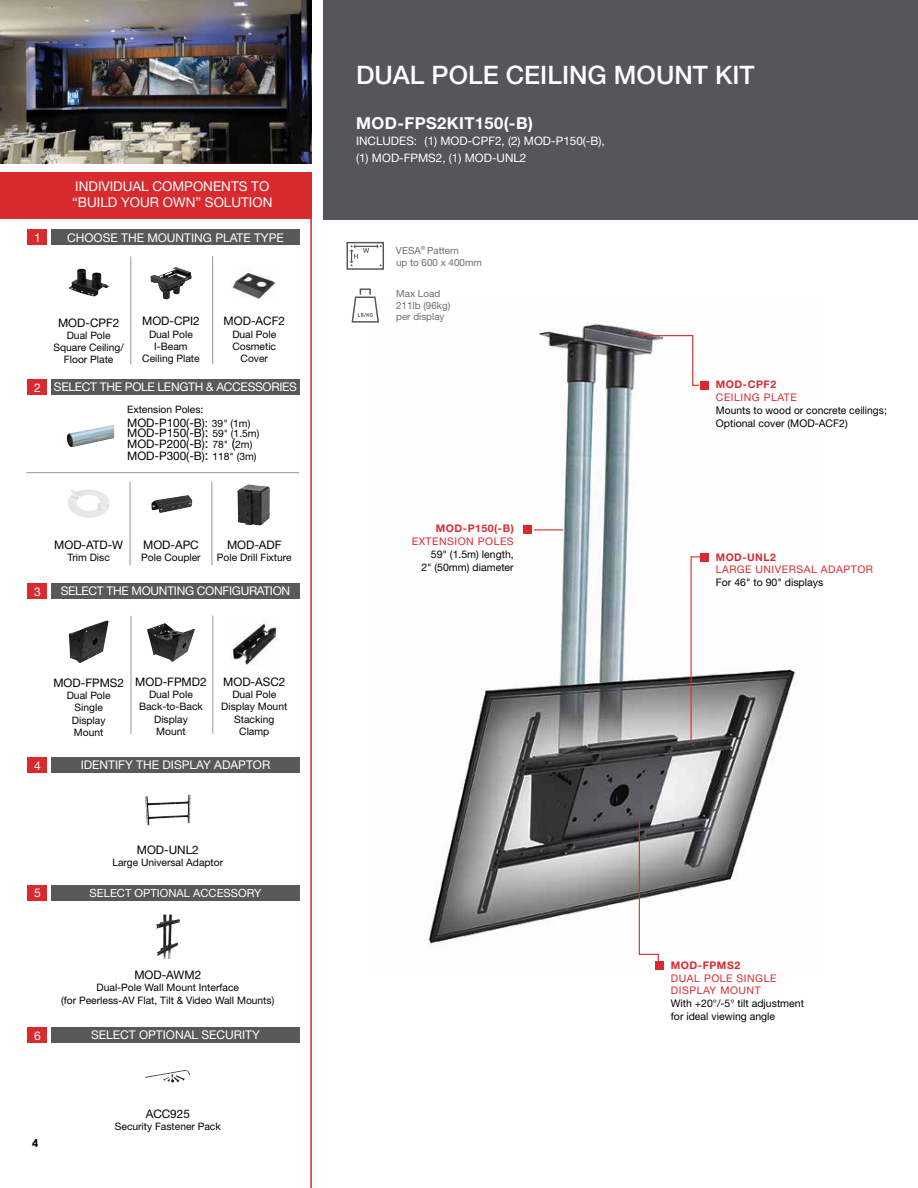
<style>
.page{position:relative;width:918px;height:1188px;background:#fff}
.page>*{position:absolute;margin:0;border:0;box-sizing:border-box;transform-origin:0 0}
.t1{font:500 25.5px "Helvetica Neue LT Std";color:#fff}
.t2{font:700 16.5px "Helvetica Neue LT Std";letter-spacing:.025em;color:#fff}
.t3{font:13.5px/16.2px "Helvetica Neue LT Std";color:#fff}
.t4{font:12px "Helvetica Neue LT Std";color:#fff}
.t5{font:12px "Helvetica Neue LT Std";letter-spacing:-.025em;color:#fff}
.t6{font:11.7px/10.5px "Helvetica Neue LT Std";color:#000}
.t7{font:11.7px/16.4px "Helvetica Neue LT Std";color:#fff}
.t8{font:11.25px "Helvetica Neue LT Std";color:#fff}
.t9{font:700 10.8px "Century Gothic";color:#000}
.t10{font:10.5px/12.8px "Helvetica Neue LT Std";color:#000}
.t11{font:10.5px/12.8px "Helvetica Neue LT Std";letter-spacing:.05em;color:#d92b2f}
.t12{font:700 10.5px "Helvetica Neue LT Std";letter-spacing:.05em;color:#d92b2f}
.t13{font:10.2px/12.3px "Helvetica Neue LT Std";color:#000;text-align:center}
.t14{font:9.9px/11.9px "Helvetica Neue LT Std";color:#6d6e71}
.s1{font-size:10.2px}
.s2{font-size:13.2px}
</style>
<div class="page">
<img style="left:371px;top:322px;width:425px;height:625px">
<div style="left:51px;top:885px;width:249px;height:15px;background:#58595b"></div>
<div style="left:51px;top:1028px;width:249px;height:15px;background:#58595b"></div>
<div style="left:51px;top:584px;width:249px;height:15px;background:#58595b"></div>
<div style="left:51px;top:758px;width:249px;height:15px;background:#58595b"></div>
<div style="left:51px;top:230px;width:249px;height:15px;background:#58595b"></div>
<div style="left:27px;top:230px;width:20px;height:15px;background:#d92b2f"></div>
<div style="left:324px;top:0;width:594px;height:219px;background:#55565a"></div>
<img style="left:0;top:0;width:312px;height:163px">
<div style="left:0;top:173px;width:312px;height:46px;background:#d92b2f"></div>
<div style="left:700px;top:382px;width:9px;height:8px;background:#d92b2f"></div>
<svg style="left:638px;top:819px;width:21px;height:142px"></svg>
<div style="left:655px;top:961px;width:9px;height:9px;background:#d92b2f"></div>
<svg style="left:632px;top:335px;width:68px;height:52px"></svg>
<svg style="left:690px;top:556px;width:15px;height:186px"></svg>
<div style="left:700px;top:553px;width:9px;height:9px;background:#d92b2f"></div>
<svg style="left:534px;top:529px;width:29px;height:1px"></svg>
<div style="left:523px;top:525px;width:9px;height:9px;background:#d92b2f"></div>
<img style="left:69px;top:620px;width:40px;height:43px">
<img style="left:147px;top:623px;width:48px;height:39px">
<img style="left:145px;top:795px;width:46px;height:30px">
<img style="left:232px;top:620px;width:47px;height:45px">
<img style="left:232px;top:271px;width:44px;height:28px">
<hr style="left:310px;top:173px;width:2px;height:1015px;background:#d92b2f">
<img style="left:145px;top:1070px;width:45px;height:12px">
<img style="left:156px;top:915px;width:24px;height:44px">
<img style="left:237px;top:484px;width:33px;height:41px">
<img style="left:151px;top:495px;width:41px;height:18px">
<img style="left:68px;top:489px;width:42px;height:29px">
<img style="left:150px;top:267px;width:42px;height:33px">
<img style="left:69px;top:269px;width:40px;height:27px">
<div style="left:27px;top:380px;width:20px;height:15px;background:#d92b2f"></div>
<div style="left:27px;top:584px;width:20px;height:15px;background:#d92b2f"></div>
<div style="left:27px;top:758px;width:20px;height:15px;background:#d92b2f"></div>
<div style="left:27px;top:885px;width:20px;height:15px;background:#d92b2f"></div>
<div style="left:27px;top:1028px;width:20px;height:15px;background:#d92b2f"></div>
<div style="left:51px;top:380px;width:249px;height:15px;background:#58595b"></div>
<img style="left:67px;top:425px;width:47px;height:22px">
<div style="left:347px;top:242px;width:37px;height:28px;border:1px solid #55565a"></div>
<svg style="left:349px;top:244px;width:32px;height:22px"></svg>
<svg style="left:352px;top:288px;width:27px;height:34px"></svg>
<hr style="left:130px;top:256px;width:1px;height:109px;background:#939598">
<hr style="left:212px;top:256px;width:1px;height:108px;background:#939598">
<hr style="left:130px;top:482px;width:1px;height:83px;background:#939598">
<hr style="left:212px;top:481px;width:1px;height:84px;background:#939598">
<hr style="left:26px;top:472px;width:273px;height:1px;background:#939598">
<hr style="left:131px;top:616px;width:1px;height:118px;background:#939598">
<hr style="left:212px;top:616px;width:1px;height:118px;background:#939598">
<h1 class="t1" style="left:356px;top:59px;width:400px">DUAL POLE CEILING MOUNT KIT</h1>
<h2 class="t2" style="left:356px;top:113px;width:178px">MOD-FPS2KIT150(-B)</h2>
<p class="t7" style="left:356px;top:133px;width:250px">INCLUDES: (1) MOD-CPF2, (2) MOD-P150(-B), (1) MOD-FPMS2, (1) MOD-UNL2</p>
<h3 class="t3" style="left:72px;top:178px;width:202px">INDIVIDUAL COMPONENTS TO “BUILD YOUR OWN” SOLUTION</h3>
<p class="t4" style="left:34px;top:230px;width:8px">1</p>
<p class="t4" style="left:67px;top:230px;width:218px">CHOOSE THE MOUNTING PLATE TYPE</p>
<p class="t6" style="left:58px;top:317px;width:63px">MOD-CPF2</p>
<p class="t13" style="left:54px;top:329px;width:72px">Dual Pole<br>Square Ceiling/<br>Floor Plate</p>
<p class="t6" style="left:142px;top:316px;width:59px">MOD-CPI2</p>
<p class="t13" style="left:142px;top:328px;width:59px">Dual Pole<br>I-Beam<br>Ceiling Plate</p>
<p class="t6" style="left:224px;top:316px;width:63px">MOD-ACF2</p>
<p class="t13" style="left:232px;top:328px;width:45px">Dual Pole<br>Cosmetic<br>Cover</p>
<p class="t14" style="left:396px;top:244px;width:87px">VESA<sup>®</sup> Pattern<br>up to 600 x 400mm</p>
<p class="t14" style="left:396px;top:287px;width:56px">Max Load<br>211lb (96kg) per display</p>
<p class="t4" style="left:34px;top:380px;width:8px">2</p>
<p class="t5" style="left:54px;top:380px;width:245px">SELECT THE POLE LENGTH &amp; ACCESSORIES</p>
<p class="t13" style="left:127px;top:403px;width:78px">Extension Poles:</p>
<p class="t6" style="left:127px;top:417px;width:134px">MOD-P100(-B): <span class="s1">39" (1m)<br></span>MOD-P150(-B)<span class="s2">:</span> <span class="s1">59" (1.5m)<br></span>MOD-P200(-B)<span class="s2">:</span> <span class="s1">78"</span> <span class="s2">(</span><span class="s1">2m)</span></p>
<p class="t6" style="left:127px;top:450px;width:131px">MOD-P300(-B)<span class="s2">:</span> <span class="s1">118" (3m)</span></p>
<p class="t12" style="left:716px;top:378px;width:62px">MOD-CPF2</p>
<p class="t11" style="left:716px;top:391px;width:82px">CEILING PLATE</p>
<p class="t10" style="left:716px;top:404px;width:172px">Mounts to wood or concrete ceilings;<br>Optional cover (MOD-ACF2)</p>
<p class="t4" style="left:34px;top:584px;width:8px">3</p>
<p class="t6" style="left:54px;top:539px;width:70px">MOD-ATD-W</p>
<p class="t13" style="left:68px;top:551px;width:44px">Trim Disc</p>
<p class="t6" style="left:143px;top:539px;width:57px">MOD-APC</p>
<p class="t13" style="left:141px;top:551px;width:61px">Pole Coupler</p>
<p class="t6" style="left:227px;top:539px;width:56px">MOD-ADF</p>
<p class="t13" style="left:217px;top:551px;width:76px">Pole Drill Fixture</p>
<p class="t5" style="left:61px;top:584px;width:231px">SELECT THE MOUNTING CONFIGURATION</p>
<p class="t12" style="left:436px;top:522px;width:79px">MOD-P150(-B)</p>
<p class="t11" style="left:412px;top:535px;width:104px">EXTENSION POLES</p>
<p class="t10" style="left:421px;top:548px;width:94px;text-align:right">59" (1.5m) length,<br>2" (50mm) diameter</p>
<p class="t12" style="left:716px;top:550px;width:61px">MOD-UNL2</p>
<p class="t11" style="left:716px;top:563px;width:159px">LARGE UNIVERSAL ADAPTOR</p>
<p class="t10" style="left:716px;top:576px;width:109px">For 46" to 90" displays</p>
<p class="t6" style="left:53px;top:677px;width:72px">MOD-FPMS2</p>
<p class="t13" style="left:67px;top:689px;width:45px">Dual Pole<br>Single<br>Display<br>Mount</p>
<p class="t6" style="left:135px;top:676px;width:73px">MOD-FPMD2</p>
<p class="t13" style="left:139px;top:688px;width:65px">Dual Pole<br>Back-to-Back<br>Display<br>Mount</p>
<p class="t6" style="left:223px;top:676px;width:64px">MOD-ASC2</p>
<p class="t13" style="left:221px;top:688px;width:68px">Dual Pole<br>Display Mount<br>Stacking<br>Clamp</p>
<p class="t4" style="left:34px;top:758px;width:8px">4</p>
<p class="t4" style="left:81px;top:758px;width:191px">IDENTIFY THE DISPLAY ADAPTOR</p>
<p class="t6" style="left:137px;top:845px;width:63px">MOD-UNL2</p>
<p class="t13" style="left:112px;top:857px;width:112px">Large Universal Adaptor</p>
<p class="t4" style="left:34px;top:886px;width:8px">5</p>
<p class="t8" style="left:90px;top:886px;width:173px">SELECT OPTIONAL ACCESSORY</p>
<p class="t6" style="left:134px;top:969px;width:68px">MOD-AWM2</p>
<p class="t13" style="left:61px;top:981px;width:215px">Dual-Pole Wall Mount Interface<br>(for Peerless-AV Flat, Tilt &amp; Video Wall Mounts)</p>
<p class="t12" style="left:671px;top:959px;width:71px">MOD-FPMS2</p>
<p class="t11" style="left:671px;top:971px;width:107px">DUAL POLE SINGLE<br>DISPLAY MOUNT</p>
<p class="t10" style="left:671px;top:997px;width:135px">With +20°/-5° tilt adjustment for ideal viewing angle</p>
<p class="t4" style="left:34px;top:1028px;width:8px">6</p>
<p class="t4" style="left:91px;top:1028px;width:170px">SELECT OPTIONAL SECURITY</p>
<p class="t6" style="left:146px;top:1109px;width:46px">ACC925</p>
<p class="t13" style="left:115px;top:1121px;width:107px">Security Fastener Pack</p>
<p class="t9" style="left:32px;top:1137px;width:8px">4</p>
</div>
